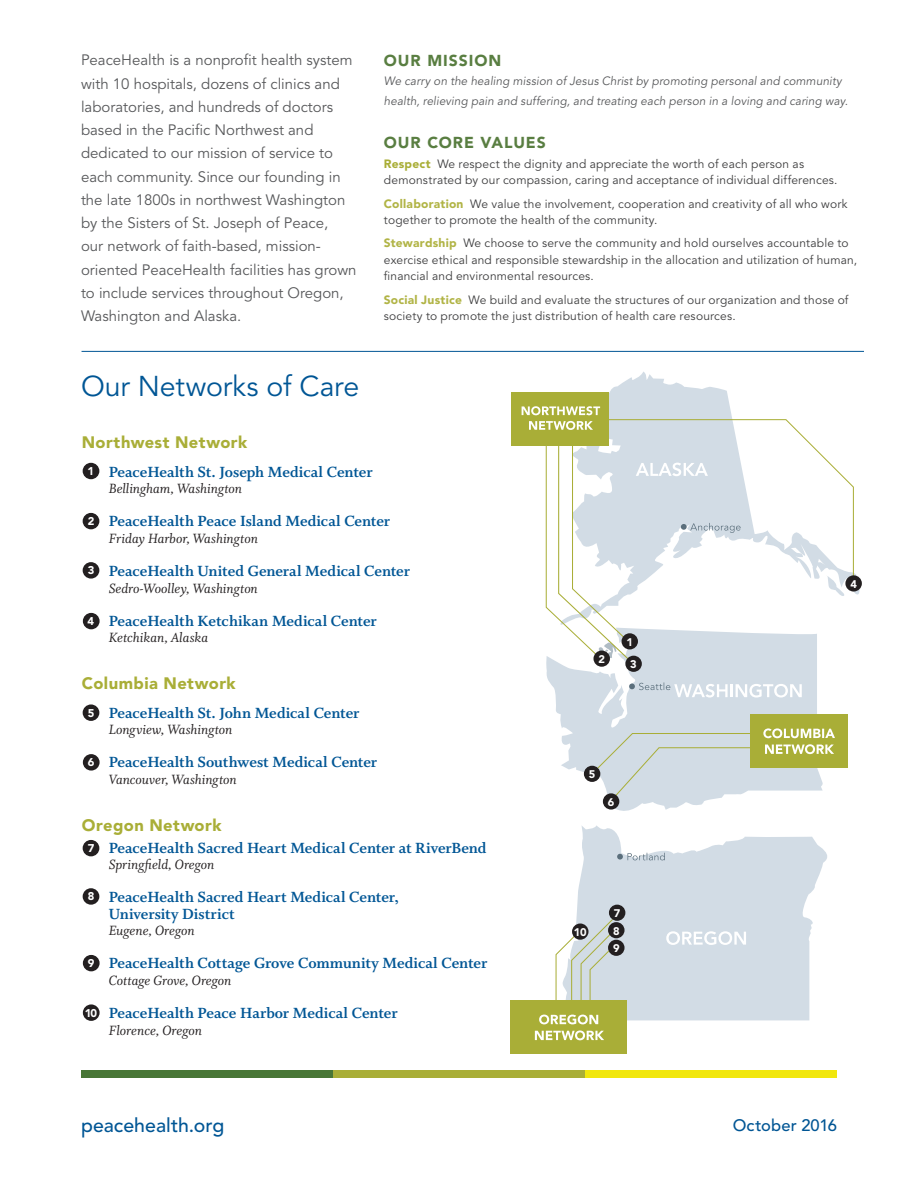
<style>
.page{position:relative;width:918px;height:1188px;background:#fff}
.page>*{position:absolute;margin:0;border:0;box-sizing:border-box;transform-origin:0 0}
.t1{font:28.5px "Avenir LT Std";letter-spacing:-.005em;color:#005695}
.t2{font:500 19.5px "Avenir LT Std";letter-spacing:.005em;color:#005695}
.t3{font:16.5px/16.5px "Whitman Bold Os F";letter-spacing:-.005em;color:#005695}
.t4{font:900 16.5px "Avenir LT Std";letter-spacing:.03em;color:#a9ae37}
.t5{font:500 16.5px "Avenir LT Std";letter-spacing:.005em;color:#005594}
.t6{font:900 15.75px "Avenir LT Std";letter-spacing:.06em;color:#597e41}
.t7{font:15px/23.2px "Avenir LT Std";color:#57585a}
.t8{font:15px "Whitman Italic LF";color:#231f20}
.t9{font:12px/16.5px "Avenir LT Std";letter-spacing:.015em;color:#3e3e3f}
.t10{font:italic 12px/19.5px "Avenir LT Std";letter-spacing:.01em;color:#57585a}
.t11{font:900 11.25px "Avenir LT Std";color:#fff}
.t12{font:900 11.1px/17.5px "Avenir LT Std";color:#fff;text-align:justify}
.s1{font-weight:900;color:#a9ae37}
.s2{font-weight:900;color:#b1b446}
</style>
<div class="page">
<div style="left:83px;top:463px;width:16px;height:16px;background:#231f20;border-radius:50%"></div>
<div style="left:83px;top:513px;width:16px;height:16px;background:#231f20;border-radius:50%"></div>
<div style="left:83px;top:562px;width:16px;height:17px;background:#231f20;border-radius:50%"></div>
<div style="left:83px;top:613px;width:17px;height:16px;background:#231f20;border-radius:50%"></div>
<div style="left:83px;top:704px;width:16px;height:17px;background:#231f20;border-radius:50%"></div>
<div style="left:83px;top:754px;width:17px;height:17px;background:#231f20;border-radius:50%"></div>
<div style="left:83px;top:840px;width:16px;height:16px;background:#231f20;border-radius:50%"></div>
<div style="left:83px;top:888px;width:16px;height:17px;background:#231f20;border-radius:50%"></div>
<div style="left:83px;top:955px;width:17px;height:16px;background:#231f20;border-radius:50%"></div>
<div style="left:83px;top:1004px;width:17px;height:17px;background:#231f20;border-radius:50%"></div>
<svg style="left:576px;top:825px;width:251px;height:195px;fill:#d2dce5"></svg>
<svg style="left:666px;top:931px;width:80px;height:14px"></svg>
<div style="left:511px;top:1001px;width:116px;height:53px;background:#a9ae37"></div>
<div style="left:609px;top:905px;width:16px;height:16px;background:#231f20;border-radius:50%"></div>
<div style="left:608px;top:922px;width:17px;height:16px;background:#231f20;border-radius:50%"></div>
<div style="left:608px;top:940px;width:17px;height:16px;background:#231f20;border-radius:50%"></div>
<svg style="left:617px;top:853px;width:48px;height:7px"></svg>
<svg style="left:609px;top:372px;width:251px;height:223px"></svg>
<svg style="left:546px;top:663px;width:277px;height:148px;fill:#d2dce5"></svg>
<div style="left:511px;top:392px;width:98px;height:53px;background:#a9ae37"></div>
<div style="left:750px;top:714px;width:98px;height:54px;background:#a9ae37"></div>
<svg style="left:591px;top:732px;width:162px;height:71px;background:#d3dce0"></svg>
<svg style="left:593px;top:651px;width:17px;height:16px"></svg>
<div style="left:625px;top:656px;width:17px;height:16px;background:#231f20;border-radius:50%"></div>
<div style="left:603px;top:793px;width:16px;height:17px;background:#231f20;border-radius:50%"></div>
<div style="left:584px;top:766px;width:16px;height:16px;background:#231f20;border-radius:50%"></div>
<div style="left:845px;top:575px;width:17px;height:17px;background:#231f20;border-radius:50%"></div>
<svg style="left:629px;top:682px;width:173px;height:16px"></svg>
<svg style="left:522px;top:406px;width:332px;height:257px"></svg>
<svg style="left:765px;top:744px;width:69px;height:10px"></svg>
<svg style="left:763px;top:728px;width:72px;height:10px"></svg>
<div style="left:585px;top:1071px;width:252px;height:7px;background:#f1e70d"></div>
<div style="left:333px;top:1071px;width:252px;height:7px;background:#a9ae37"></div>
<div style="left:81px;top:1071px;width:252px;height:7px;background:#487636"></div>
<hr style="left:82px;top:351px;width:782px;height:1px;background:#005594">
<svg style="left:535px;top:1030px;width:69px;height:10px"></svg>
<svg style="left:539px;top:918px;width:76px;height:106px"></svg>
<p class="t7" style="left:81px;top:49px;width:277px">PeaceHealth is a nonprofit health system with 10 hospitals, dozens of clinics and laboratories, and hundreds of doctors based in the Pacific Northwest and dedicated to our mission of service to each community. Since our founding in the late 1800s in northwest Washington by the Sisters of St. Joseph of Peace,<br>our network of faith-based, mission&shy;oriented PeaceHealth facilities has grown to include services throughout Oregon, Washington and Alaska.</p>
<h1 class="t1" style="left:81px;top:370px;width:280px">Our Networks of Care</h1>
<h3 class="t6" style="left:384px;top:51px;width:119px">OUR MISSION</h3>
<p class="t10" style="left:384px;top:72px;width:466px">We carry on the healing mission of Jesus Christ by promoting personal and community health, relieving pain and suffering, and treating each person in a loving and caring way.</p>
<h3 class="t6" style="left:384px;top:133px;width:164px">OUR CORE VALUES</h3>
<p class="t9" style="left:384px;top:156px;width:455px"><span class="s1">Respect</span> We respect the dignity and appreciate the worth of each person as demonstrated by our compassion, caring and acceptance of individual differences.</p>
<p class="t9" style="left:384px;top:196px;width:465px"><span class="s2">Collaboration</span> We value the involvement, cooperation and creativity of all who work together to promote the health of the community.</p>
<p class="t9" style="left:384px;top:235px;width:475px"><span class="s2">Stewardship</span> We choose to serve the community and hold ourselves accountable to exercise ethical and responsible stewardship in the allocation and utilization of human, financial and environmental resources.</p>
<p class="t9" style="left:384px;top:292px;width:466px"><span class="s2">Social Justice</span> We build and evaluate the structures of our organization and those of society to promote the just distribution of health care resources.</p>
<h3 class="t4" style="left:82px;top:432px;width:167px">Northwest Network</h3>
<h3 class="t3" style="left:109px;top:463px;width:266px">PeaceHealth St. Joseph Medical Center</h3>
<p class="t8" style="left:109px;top:480px;width:135px">Bellingham, Washington</p>
<h3 class="t3" style="left:109px;top:513px;width:283px">PeaceHealth Peace Island Medical Center</h3>
<p class="t8" style="left:109px;top:530px;width:151px">Friday Harbor, Washington</p>
<h3 class="t3" style="left:109px;top:563px;width:303px">PeaceHealth United General Medical Center</h3>
<p class="t8" style="left:109px;top:580px;width:151px">Sedro-Woolley, Washington</p>
<h3 class="t3" style="left:109px;top:613px;width:270px">PeaceHealth Ketchikan Medical Center</h3>
<p class="t8" style="left:109px;top:629px;width:101px">Ketchikan, Alaska</p>
<h3 class="t4" style="left:82px;top:673px;width:155px">Columbia Network</h3>
<h3 class="t3" style="left:109px;top:705px;width:252px">PeaceHealth St. John Medical Center</h3>
<p class="t8" style="left:109px;top:721px;width:125px">Longview, Washington</p>
<h3 class="t3" style="left:109px;top:754px;width:270px">PeaceHealth Southwest Medical Center</h3>
<p class="t8" style="left:109px;top:771px;width:129px">Vancouver, Washington</p>
<h3 class="t4" style="left:82px;top:815px;width:141px">Oregon Network</h3>
<h3 class="t3" style="left:109px;top:839px;width:379px">PeaceHealth Sacred Heart Medical Center at RiverBend</h3>
<p class="t8" style="left:109px;top:856px;width:107px">Springfield, Oregon</p>
<h3 class="t3" style="left:109px;top:889px;width:292px">PeaceHealth Sacred Heart Medical Center,<br>University District</h3>
<p class="t8" style="left:109px;top:922px;width:87px">Eugene, Oregon</p>
<h3 class="t3" style="left:109px;top:955px;width:380px">PeaceHealth Cottage Grove Community Medical Center</h3>
<p class="t8" style="left:109px;top:972px;width:124px">Cottage Grove, Oregon</p>
<h3 class="t3" style="left:109px;top:1005px;width:290px">PeaceHealth Peace Harbor Medical Center</h3>
<p class="t8" style="left:109px;top:1022px;width:95px">Florence, Oregon</p>
<p class="t11" style="left:88px;top:464px;width:8px">1</p>
<p class="t11" style="left:88px;top:514px;width:8px">2</p>
<p class="t11" style="left:88px;top:564px;width:8px">3</p>
<p class="t11" style="left:88px;top:614px;width:8px">4</p>
<p class="t11" style="left:88px;top:706px;width:8px">5</p>
<p class="t11" style="left:88px;top:756px;width:8px">6</p>
<p class="t11" style="left:88px;top:842px;width:8px">7</p>
<p class="t11" style="left:88px;top:890px;width:8px">8</p>
<p class="t11" style="left:88px;top:957px;width:8px">9</p>
<p class="t11" style="left:85px;top:1006px;width:14px">10</p>
<h2 class="t2" style="left:81px;top:1114px;width:145px">peacehealth.org</h2>
<p class="t12" style="left:598px;top:650px;width:8px">2</p>
<p class="t12" style="left:626px;top:633px;width:8px">1</p>
<p class="t12" style="left:630px;top:655px;width:8px">3</p>
<p class="t12" style="left:589px;top:766px;width:8px">5</p>
<p class="t12" style="left:608px;top:793px;width:8px">6</p>
<p class="t12" style="left:574px;top:923px;width:15px">10</p>
<p class="t12" style="left:613px;top:904px;width:9px">7<br>8<br>9</p>
<p class="t12" style="left:850px;top:575px;width:8px">4</p>
<h3 class="t5" style="left:733px;top:1116px;width:106px">October 2016</h3>
</div>
